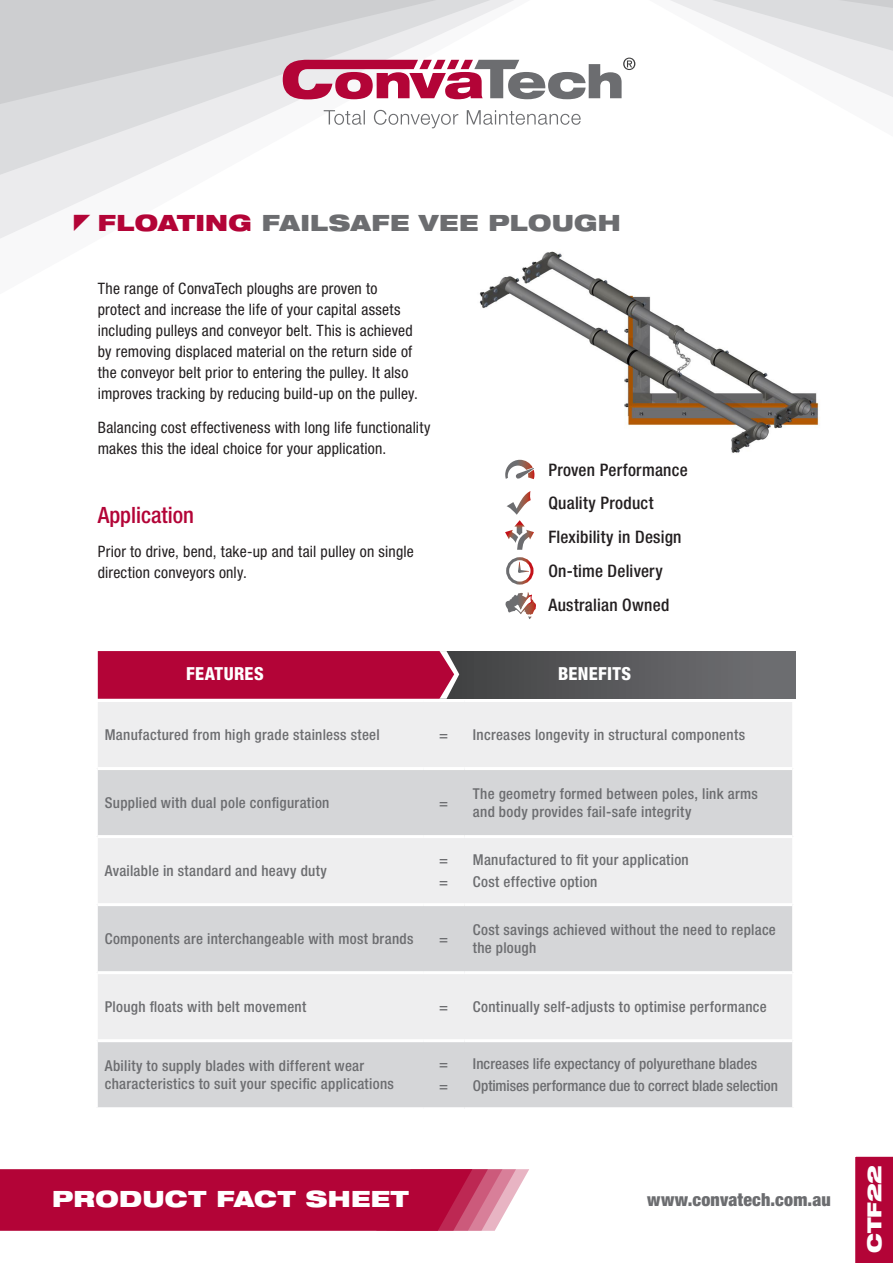
<style>
.page{position:relative;width:893px;height:1263px;background:#fff}
.page>*{position:absolute;margin:0;border:0;box-sizing:border-box;transform-origin:0 0}
.Large_Paragraph_Head{font:900 expanded 22.5px "Helvetica Neue LT Std";letter-spacing:.02em;color:#6c6d70}
.t1{font:900 expanded 22.5px "Helvetica Neue LT Std";letter-spacing:.02em;color:#fff}
.Large_Paragraph_Head-2{font:500 condensed 22.5px "Helvetica Neue LT Std";color:#b30437}
.t2{font:900 expanded 19.5px "Helvetica Neue LT Std";letter-spacing:-.01em;color:#fff}
.t3{font:900 condensed 18px "Helvetica Neue LT Std";letter-spacing:.01em;color:#6c6d70}
.t4{font:800 condensed 18px "Helvetica Neue LT Std";letter-spacing:.02em;color:#fff}
.t5{font:500 condensed 17.25px "Helvetica Neue LT Std";letter-spacing:.015em;color:#231f20}
.t6{font:condensed 15.75px/21px "Helvetica Neue LT Std";letter-spacing:.01em;color:#231f20}
.t7{font:500 condensed 15px/18px "Helvetica Neue LT Std";letter-spacing:.02em;color:#6c6d70}
.t8{font:500 condensed 15px "Helvetica Neue LT Std";letter-spacing:-.005em;color:#6c6d70}
.s1{color:#b30437}
</style>
<div class="page">
<svg style="left:0;top:179px;width:128px;height:60px;fill:#ebebed"></svg>
<svg style="left:0;top:107px;width:434px;height:72px"></svg>
<svg style="left:0;top:0;width:893px;height:107px"></svg>
<svg style="left:0;top:1169px;width:529px;height:62px;background:#b91847"></svg>
<svg style="left:324px;top:110px;width:257px;height:18px"></svg>
<svg style="left:283px;top:58px;width:352px;height:41px"></svg>
<div style="left:855px;top:1156px;width:38px;height:107px;background:#b30437"></div>
<img style="left:479px;top:251px;width:341px;height:229px">
<svg style="left:505px;top:460px;width:29px;height:19px"></svg>
<svg style="left:508px;top:559px;width:24px;height:24px"></svg>
<div style="left:506px;top:557px;width:27px;height:28px;border:3px solid #fff;border-radius:50%"></div>
<svg style="left:518px;top:562px;width:11px;height:11px"></svg>
<svg style="left:505px;top:592px;width:31px;height:27px"></svg>
<svg style="left:505px;top:491px;width:29px;height:59px"></svg>
<div style="left:98px;top:702px;width:694px;height:65px;background:#eeeeef"></div>
<svg style="left:98px;top:770px;width:694px;height:337px;background:#dfdfe1"></svg>
<hr style="left:98px;top:835px;width:325px;height:3px;background:#fff">
<hr style="left:423px;top:835px;width:41px;height:3px;background:#fff">
<hr style="left:464px;top:835px;width:328px;height:3px;background:#fff">
<hr style="left:98px;top:903px;width:325px;height:3px;background:#fff">
<hr style="left:423px;top:903px;width:41px;height:3px;background:#fff">
<hr style="left:464px;top:903px;width:328px;height:3px;background:#fff">
<hr style="left:98px;top:971px;width:325px;height:3px;background:#fff">
<hr style="left:423px;top:971px;width:41px;height:3px;background:#fff">
<hr style="left:464px;top:971px;width:328px;height:3px;background:#fff">
<hr style="left:98px;top:1039px;width:325px;height:3px;background:#fff">
<hr style="left:423px;top:1039px;width:41px;height:3px;background:#fff">
<hr style="left:464px;top:1039px;width:328px;height:3px;background:#fff">
<div style="left:440px;top:651px;width:355px;height:48px;background:linear-gradient(to right,#404142,#717175)"></div>
<svg style="left:98px;top:651px;width:361px;height:48px;background:#b20a3b"></svg>
<svg style="left:74px;top:214px;width:16px;height:17px"></svg>
<p class="Large_Paragraph_Head" style="left:98px;top:208px;width:524px"><span class="s1">FLOATING</span> FAILSAFE VEE PLOUGH</p>
<p class="t6" style="left:98px;top:278px;width:322px">The range of ConvaTech ploughs are proven to protect and increase the life of your capital assets including pulleys and conveyor belt. This is achieved by removing displaced material on the return side of the conveyor belt prior to entering the pulley. It also improves tracking by reducing build-up on the pulley.</p>
<p class="t6" style="left:98px;top:416px;width:334px">Balancing cost effectiveness with long life functionality makes this the ideal choice for your application.</p>
<p class="Large_Paragraph_Head-2" style="left:98px;top:502px;width:98px">Application</p>
<p class="t6" style="left:98px;top:541px;width:317px">Prior to drive, bend, take-up and tail pulley on single direction conveyors only.</p>
<p class="t5" style="left:548px;top:459px;width:141px">Proven Performance</p>
<p class="t5" style="left:548px;top:493px;width:107px">Quality Product</p>
<p class="t5" style="left:548px;top:527px;width:135px">Flexibility in Design</p>
<p class="t5" style="left:548px;top:560px;width:116px">On-time Delivery</p>
<p class="t5" style="left:548px;top:594px;width:122px">Australian Owned</p>
<p class="t4" style="left:186px;top:663px;width:79px">FEATURES</p>
<p class="t4" style="left:558px;top:663px;width:75px">BENEFITS</p>
<p class="t7" style="left:105px;top:725px;width:276px">Manufactured from high grade stainless steel</p>
<p class="t7" style="left:439px;top:725px;width:10px">=</p>
<p class="t7" style="left:473px;top:725px;width:274px">Increases longevity in structural components</p>
<p class="t7" style="left:105px;top:793px;width:226px">Supplied with dual pole configuration</p>
<p class="t7" style="left:439px;top:793px;width:10px">=</p>
<p class="t7" style="left:105px;top:861px;width:224px">Available in standard and heavy duty</p>
<p class="t7" style="left:439px;top:850px;width:10px">=</p>
<p class="t7" style="left:439px;top:872px;width:10px">=</p>
<p class="t7" style="left:105px;top:929px;width:310px">Components are interchangeable with most brands</p>
<p class="t7" style="left:439px;top:929px;width:10px">=</p>
<p class="t7" style="left:473px;top:784px;width:286px">The geometry formed between poles, link arms and body provides fail-safe integrity</p>
<p class="t7" style="left:473px;top:850px;width:217px">Manufactured to fit your application</p>
<p class="t7" style="left:473px;top:872px;width:126px">Cost effective option</p>
<p class="t7" style="left:473px;top:920px;width:305px">Cost savings achieved without the need to replace the plough</p>
<p class="t7" style="left:105px;top:997px;width:203px">Plough floats with belt movement</p>
<p class="t7" style="left:439px;top:997px;width:10px">=</p>
<p class="t7" style="left:473px;top:997px;width:295px">Continually self-adjusts to optimise performance</p>
<p class="t7" style="left:105px;top:1056px;width:291px">Ability to supply blades with different wear characteristics to suit your specific applications</p>
<p class="t7" style="left:439px;top:1054px;width:10px">=</p>
<p class="t7" style="left:439px;top:1077px;width:10px">=</p>
<p class="t7" style="left:473px;top:1054px;width:286px">Increases life expectancy of polyurethane blades</p>
<p class="t8" style="left:473px;top:1077px;width:307px">Optimises performance due to correct blade selection</p>
<h1 class="t1" style="left:52px;top:1184px;width:358px">PRODUCT FACT SHEET</h1>
<p class="t3" style="left:647px;top:1188px;width:185px">www.convatech.com.au</p>
<h2 class="t2" style="left:862px;top:1253px;width:90px;rotate:-90deg">CTF22</h2>
</div>
